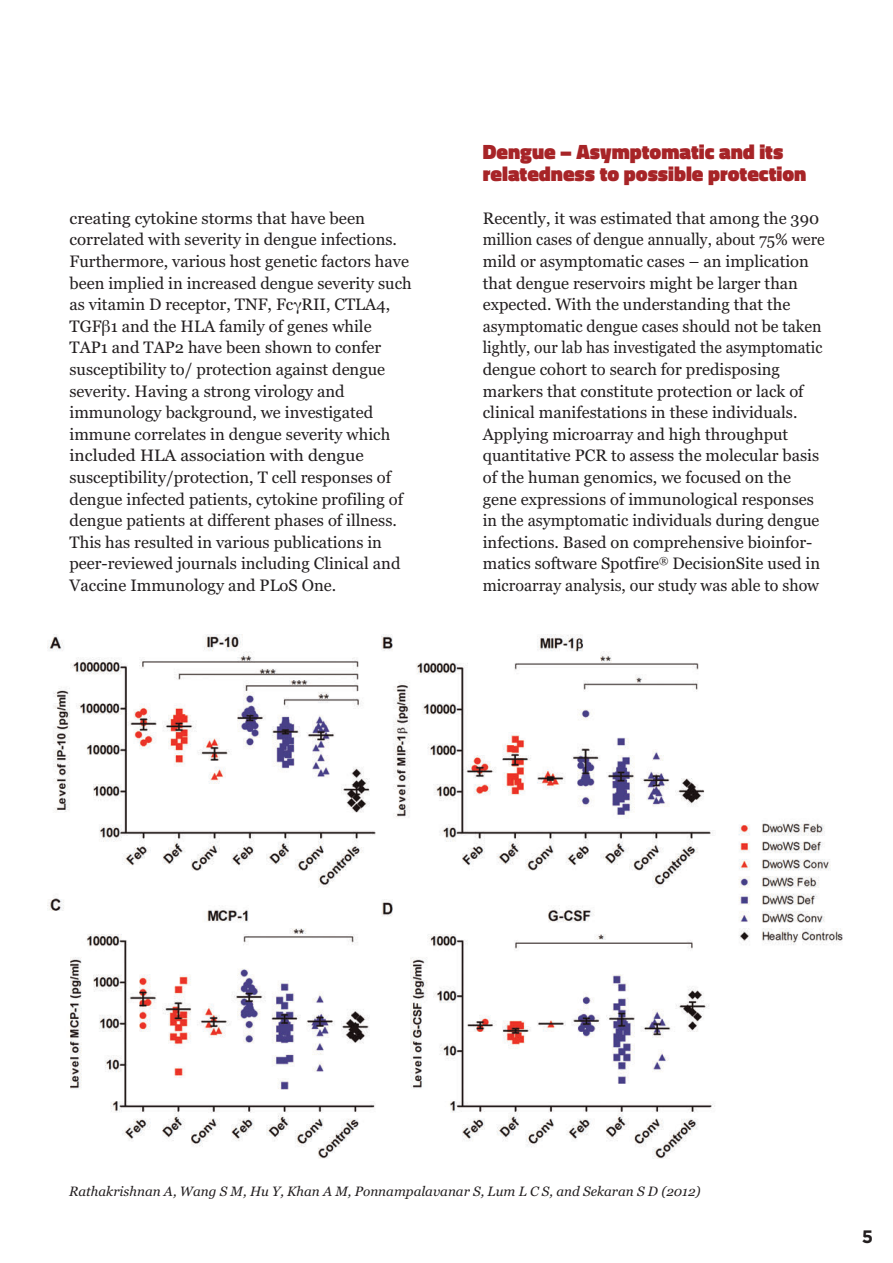
<style>
.page{position:relative;width:893px;height:1263px;background:#fff}
.page>*{position:absolute;margin:0;border:0;box-sizing:border-box;transform-origin:0 0}
.t1{font:900 21px/21.6px "Titillium";color:#a72427}
.t2{font:700 18px "Gotham";color:#231f20}
.t3{font:16.5px/21.6px "Georgia";color:#231f20}
.t4{font:16.5px/21.6px "Georgia";color:#231f20;scale:1.05 1}
.t5{font:italic 13.5px "Georgia";color:#231f20}
.s1{font-family:"Times"}
</style>
<div class="page">
<img style="left:47px;top:635px;width:796px;height:524px">
<p class="t4" style="left:70px;top:207px;width:327px">creating cytokine storms that have been correlated with severity in dengue infections.<br>Furthermore, various host genetic factors have been implied in increased dengue severity such as vitamin D receptor, TNF, Fc<span class="s1">γ</span>RII, CTLA4, TGF<span class="s1">β</span>1 and the HLA family of genes while TAP1 and TAP2 have been shown to confer susceptibility to/ protection against dengue severity. Having a strong virology and immunology background, we investigated immune correlates in dengue severity which included HLA association with dengue susceptibility/protection, T cell responses of dengue infected patients, cytokine profiling of dengue patients at different phases of illness.<br>This has resulted in various publications in peer-reviewed journals including Clinical and Vaccine Immunology and PLoS One.</p>
<p class="t1" style="left:483px;top:143px;width:325px">Dengue – Asymptomatic and its relatedness to possible protection</p>
<p class="t3" style="left:483px;top:207px;width:344px">Recently, it was estimated that among the 390 million cases of dengue annually, about 75% were mild or asymptomatic cases – an implication that dengue reservoirs might be larger than expected. With the understanding that the asymptomatic dengue cases should not be taken lightly, our lab has investigated the asymptomatic dengue cohort to search for predisposing markers that constitute protection or lack of clinical manifestations in these individuals.<br>Applying microarray and high throughput quantitative PCR to assess the molecular basis of the human genomics, we focused on the gene expressions of immunological responses in the asymptomatic individuals during dengue infections. Based on comprehensive bioinfor&shy;matics software Spotfire<sup>®</sup> DecisionSite used in microarray analysis, our study was able to show</p>
<p class="t5" style="left:69px;top:1183px;width:633px">Rathakrishnan A, Wang S M, Hu Y, Khan A M, Ponnampalavanar S, Lum L C S, and Sekaran S D (2012)</p>
<p class="t2" style="left:862px;top:1230px;width:13px">5</p>
</div>
